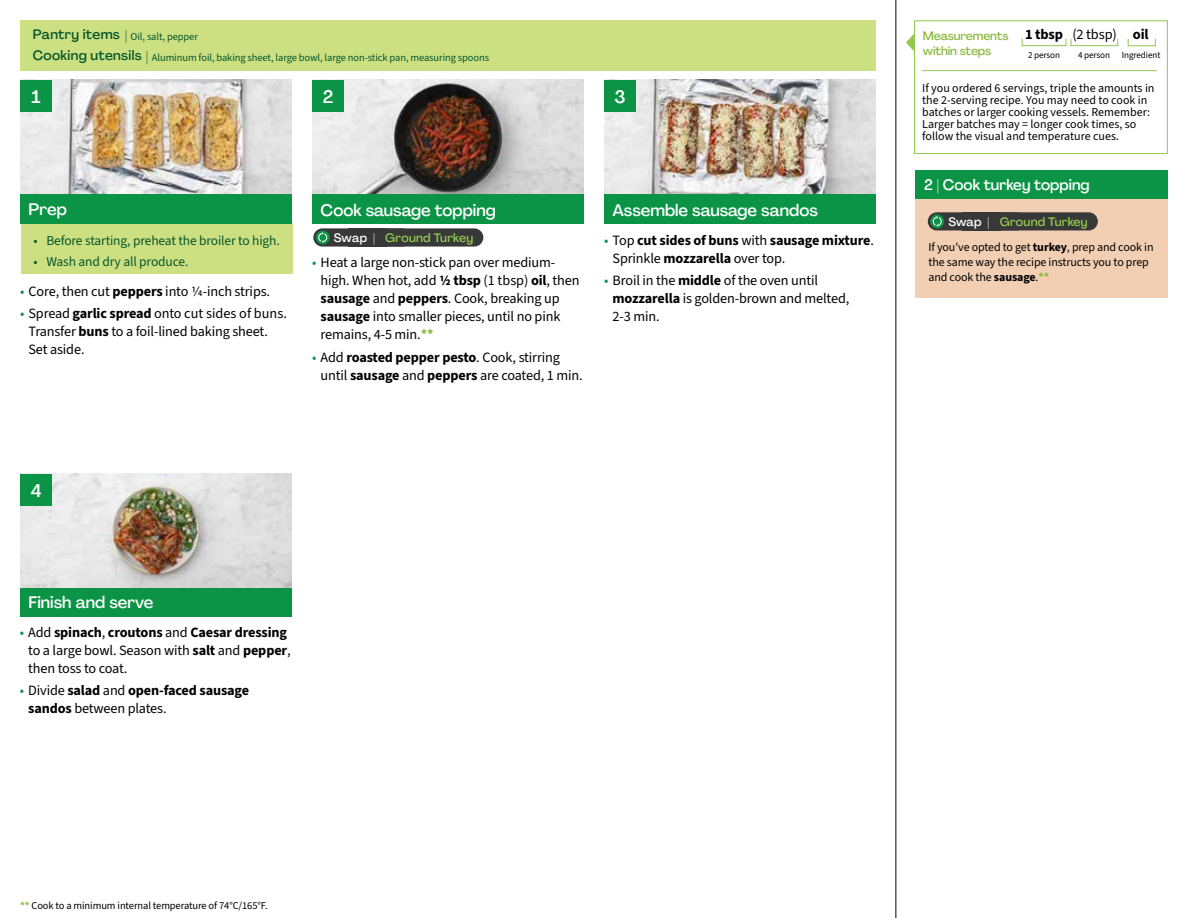
<style>
.page{position:relative;width:1188px;height:918px;background:#fff}
.page>*{position:absolute;margin:0;border:0;box-sizing:border-box;transform-origin:0 0}
.t1{font:500 18px "Agrandir";color:#fff}
.t2{font:500 16.5px "Agrandir";color:#fff}
.t3{font:500 15px "Agrandir";color:#fff}
.t4{font:700 14.4px "Source Sans 3";letter-spacing:-.01em;color:#000}
.t5{font:14.25px/18px "Source Sans 3";letter-spacing:-.01em;color:#000}
.t6{font:700 14.25px/18px "Source Sans 3";letter-spacing:-.01em;color:#000}
.t7{font:13.5px "Source Sans 3";letter-spacing:-.01em;color:#05562c}
.t8{font:500 13.5px "Agrandir";letter-spacing:.025em;color:#05562c}
.t9{font:500 12.15px "Agrandir";letter-spacing:.015em;color:#91c84e}
.t10{font:12px/12px "Source Sans 3";color:#000}
.t11{font:500 12px/15.8px "Agrandir";letter-spacing:-.01em;color:#8cba42}
.t12{font:10.5px "Source Sans 3";letter-spacing:-.01em;color:#05562c}
.t13{font:10.5px "Source Sans 3";letter-spacing:-.01em;color:#000}
.t14{font:9.15px "Source Sans 3";letter-spacing:-.01em;color:#000}
.s1{font-family:"Agrandir";font-weight:500;font-size:13.5px}
.s2{color:#0b9446}
.s3{font-weight:700}
.s4{color:#fff}
.s5{font-weight:700;color:#8cba42}
.s6{font-weight:400;color:#0b9446}
.s7{font-weight:400}
</style>
<div class="page">
<div style="left:20px;top:587px;width:272px;height:29px;background:#0b9446"></div>
<div style="left:20px;top:20px;width:856px;height:51px;background:#cde081"></div>
<div style="left:21px;top:223px;width:272px;height:51px;background:#cde081"></div>
<hr style="left:896px;top:0;width:1px;height:918px;background:#000">
<img style="left:20px;top:80px;width:272px;height:114px">
<div style="left:20px;top:194px;width:272px;height:30px;background:#0b9446"></div>
<div style="left:20px;top:80px;width:32px;height:32px;background:#0b9446"></div>
<img style="left:312px;top:80px;width:272px;height:115px">
<div style="left:312px;top:195px;width:272px;height:29px;background:#0b9446"></div>
<div style="left:312px;top:80px;width:32px;height:32px;background:#0b9446"></div>
<img style="left:604px;top:80px;width:272px;height:115px">
<div style="left:604px;top:195px;width:272px;height:29px;background:#0b9446"></div>
<div style="left:604px;top:80px;width:32px;height:32px;background:#0b9446"></div>
<img style="left:20px;top:474px;width:272px;height:113px">
<div style="left:20px;top:474px;width:32px;height:32px;background:#0b9446"></div>
<div style="left:914px;top:20px;width:254px;height:134px;border:1px solid #91c84e"></div>
<div style="left:1022px;top:38px;width:44px;height:8px;border:1px solid #91c84e"></div>
<div style="left:1071px;top:38px;width:47px;height:8px;border:1px solid #91c84e"></div>
<div style="left:1128px;top:38px;width:28px;height:8px;border:1px solid #91c84e"></div>
<svg style="left:906px;top:33px;width:9px;height:19px"></svg>
<hr style="left:922px;top:70px;width:235px;height:1px;background:#91c84e">
<div style="left:916px;top:196px;width:252px;height:102px;background:#f2cfb3"></div>
<div style="left:916px;top:170px;width:252px;height:29px;background:#0b9446"></div>
<div style="left:928px;top:212px;width:98px;height:18px;background:#383839;border-radius:9px"></div>
<svg style="left:930px;top:214px;width:14px;height:14px"></svg>
<svg style="left:933px;top:216px;width:9px;height:11px"></svg>
<div style="left:991px;top:212px;width:107px;height:18px;background:#383839;border-radius:9px"></div>
<div style="left:313px;top:228px;width:99px;height:19px;background:#383839;border-radius:9px"></div>
<svg style="left:316px;top:231px;width:14px;height:13px"></svg>
<svg style="left:318px;top:232px;width:9px;height:11px"></svg>
<div style="left:376px;top:228px;width:107px;height:19px;background:#383839;border-radius:9px"></div>
<p class="t12" style="left:33px;top:30px;width:167px"><span class="s1">Pantry items |</span> Oil, salt, pepper</p>
<p class="t8" style="left:33px;top:47px;width:110px">Cooking utensils</p>
<p class="t12" style="left:146px;top:51px;width:344px"><span class="s1">|</span> Aluminum foil, baking sheet, large bowl, large non-stick pan, measuring spoons</p>
<p class="t1" style="left:32px;top:85px;width:11px">1</p>
<p class="t1" style="left:323px;top:85px;width:12px">2</p>
<p class="t1" style="left:614px;top:85px;width:13px">3</p>
<p class="t2" style="left:29px;top:199px;width:40px">Prep</p>
<p class="t7" style="left:34px;top:233px;width:248px">• Before starting, preheat the broiler to high.</p>
<p class="t7" style="left:34px;top:253px;width:156px">• Wash and dry all produce.</p>
<p class="t5" style="left:20px;top:282px;width:252px"><span class="s2">•</span> Core, then cut <span class="s3">peppers</span> into 1/4-inch strips.</p>
<p class="t5" style="left:29px;top:305px;width:260px;text-indent:-9px"><span class="s2">•</span> Spread <span class="s3">garlic spread</span> onto cut sides of buns.<br>Transfer <span class="s3">buns</span> to a foil-lined baking sheet.<br>Set aside.</p>
<p class="t2" style="left:321px;top:200px;width:177px">Cook sausage topping</p>
<p class="t9" style="left:334px;top:230px;width:141px"><span class="s4">Swap |</span> Ground Turkey</p>
<p class="t5" style="left:321px;top:254px;width:260px;text-indent:-9px"><span class="s2">•</span> Heat a large non-stick pan over medium&shy;high. When hot, add <span class="s3">1/2 tbsp</span> (1 tbsp) <span class="s3">oil</span>, then <span class="s3">sausage</span> and <span class="s3">peppers</span>. Cook, breaking up <span class="s3">sausage</span> into smaller pieces, until no pink remains, 4-5 min.<span class="s5">**</span></p>
<p class="t5" style="left:321px;top:348px;width:264px;text-indent:-9px"><span class="s2">•</span> Add <span class="s3">roasted pepper pesto</span>. Cook, stirring until <span class="s3">sausage</span> and <span class="s3">peppers</span> are coated, 1 min.</p>
<p class="t2" style="left:613px;top:200px;width:207px">Assemble sausage sandos</p>
<p class="t6" style="left:613px;top:231px;width:263px;text-indent:-9px"><span class="s6">•</span> <span class="s7">Top</span> cut sides of buns <span class="s7">with</span> sausage mixture<span class="s7">.<br>Sprinkle</span> mozzarella <span class="s7">over top.</span></p>
<p class="t5" style="left:613px;top:271px;width:238px;text-indent:-9px"><span class="s2">•</span> Broil in the <span class="s3">middle</span> of the oven until <span class="s3">mozzarella</span> is golden-brown and melted,<br>2-3 min.</p>
<p class="t1" style="left:31px;top:479px;width:12px">4</p>
<p class="t2" style="left:28px;top:592px;width:127px">Finish and serve</p>
<p class="t5" style="left:28px;top:623px;width:264px;text-indent:-9px"><span class="s2">•</span> Add <span class="s3">spinach</span>, <span class="s3">croutons</span> and <span class="s3">Caesar dressing </span>to a large bowl. Season with <span class="s3">salt</span> and <span class="s3">pepper</span>, then toss to coat.</p>
<p class="t6" style="left:28px;top:682px;width:222px;text-indent:-9px"><span class="s6">•</span> <span class="s7">Divide</span> salad <span class="s7">and</span> open-faced sausage sandos <span class="s7">between plates.</span></p>
<p class="t11" style="left:923px;top:27px;width:87px">Measurements within steps</p>
<p class="t4" style="left:1025px;top:25px;width:125px">1 tbsp <span class="s7">(2 tbsp)</span> oil</p>
<p class="t14" style="left:1028px;top:49px;width:34px">2 person</p>
<p class="t14" style="left:1078px;top:49px;width:34px">4 person</p>
<p class="t14" style="left:1122px;top:49px;width:40px">Ingredient</p>
<p class="t10" style="left:922px;top:82px;width:234px">If you ordered 6 servings, triple the amounts in the 2-serving recipe. You may need to cook in batches or larger cooking vessels. Remember:<br>Larger batches may = longer cook times, so follow the visual and temperature cues.</p>
<p class="t3" style="left:924px;top:176px;width:167px">2 | Cook turkey topping</p>
<p class="t9" style="left:948px;top:214px;width:141px"><span class="s4">Swap |</span> Ground Turkey</p>
<p class="t10" style="left:928px;top:240px;width:227px;line-height:15px">If you've opted to get <span class="s3">turkey</span>, prep and cook in the same way the recipe instructs you to prep and cook the <span class="s3">sausage</span>.<span class="s5">**</span></p>
<p class="t13" style="left:20px;top:898px;width:249px"><span class="s5">**</span> Cook to a minimum internal temperature of 74°C/165°F.</p>
</div>
